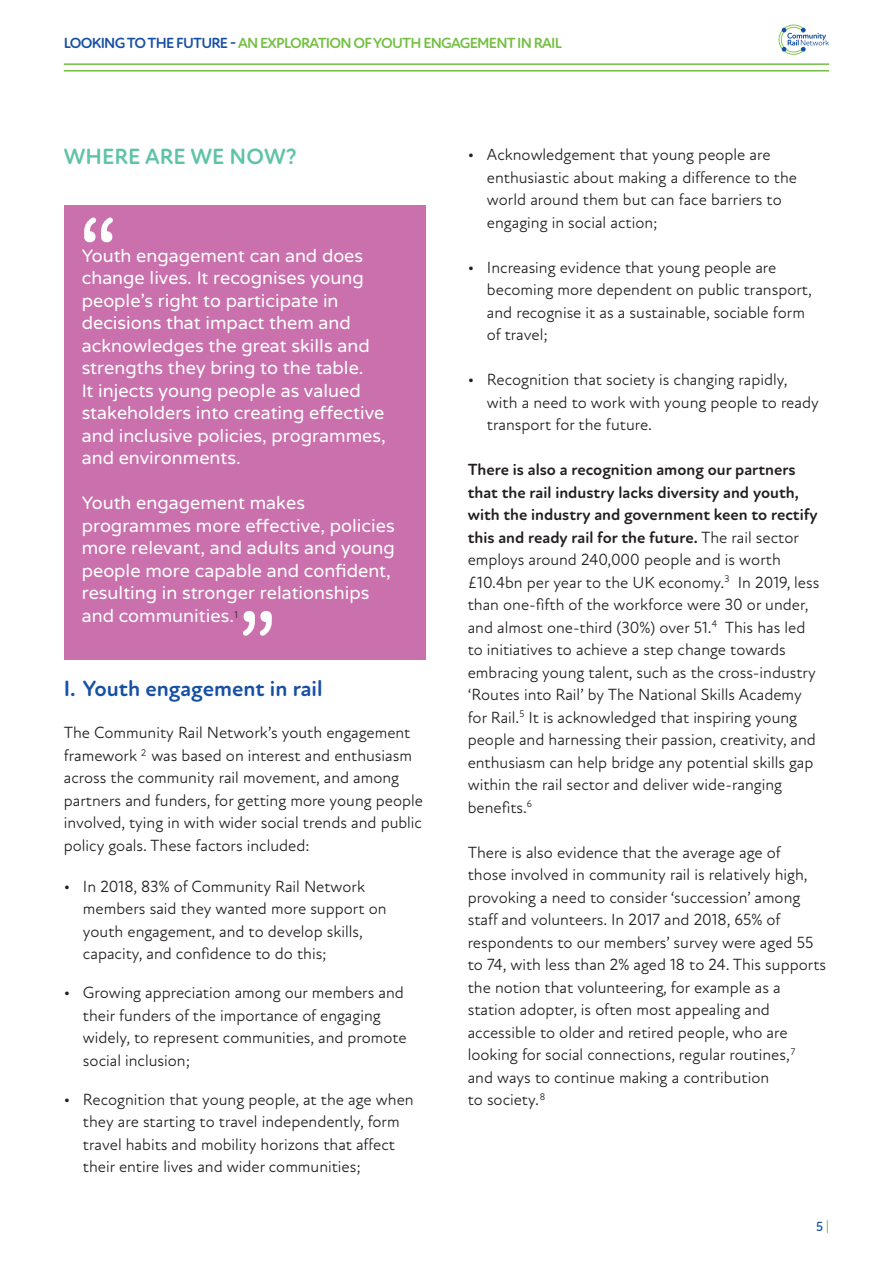
<style>
.page{position:relative;width:893px;height:1263px;background:#fff}
.page>*{position:absolute;margin:0;border:0;box-sizing:border-box;transform-origin:0 0}
.t1{font:93.15px "Varela Round";color:#fff}
.t2{font:700 22.5px "Atten Round New";color:#1650a3}
.t3{font:700 22.5px "Atten Round New";color:#5fc3a8}
.t4{font:18px/22.5px "Varela Round";color:#fff}
.t5{font:16.5px/22.5px "Atten Round New";color:#231f20}
.t6{font:700 15px "Atten Round New";letter-spacing:-.05em;color:#74bf43}
.t7{font:500 13.5px "Atten Round New";color:#1650a3}
.t8{font:9.9px "Atten Round New";color:#231f20}
.s1{color:#1650a3}
.s2{font-weight:700}
.s3{color:#74bf43}
</style>
<div class="page">
<hr style="left:64px;top:63px;width:765px;height:2px;background:#74bf43">
<hr style="left:64px;top:70px;width:765px;height:2px;background:#74bf43">
<svg style="left:779px;top:25px;width:50px;height:30px"></svg>
<div style="left:64px;top:205px;width:361px;height:455px;background:#ca71ad"></div>
<p class="t6" style="left:64px;top:38px;width:500px"><span class="s1">LOOkING TO THE FUTURE -</span> AN EXPLORATION OF YOUTH ENGAGEMENT IN RAIL</p>
<h2 class="t3" style="left:64px;top:148px;width:234px">WHERE ARE WE NOW?</h2>
<p class="t5" style="left:487px;top:145px;width:312px;text-indent:-19px">• Acknowledgement that young people are enthusiastic about making a difference to the world around them but can face barriers to engaging in social action;</p>
<p class="t5" style="left:487px;top:258px;width:327px;text-indent:-19px">• Increasing evidence that young people are becoming more dependent on public transport, and recognise it as a sustainable, sociable form of travel;</p>
<p class="t5" style="left:487px;top:370px;width:333px;text-indent:-19px">• Recognition that society is changing rapidly, with a need to work with young people to ready transport for the future.</p>
<p class="t5" style="left:468px;top:460px;width:353px"><span class="s2">There is also a recognition among our partners that the rail industry lacks diversity and youth, with the industry and government keen to rectify this and ready rail for the future.</span> The rail sector employs around 240,000 people and is worth £10.4bn per year to the UK economy.<sup>3</sup> In 2019, less than one-fifth of the workforce were 30 or under, and almost one-third (30%) over 51.<sup>4</sup> This has led to initiatives to achieve a step change towards embracing young talent, such as the cross-industry ‘Routes into Rail’ by The National Skills Academy for Rail.<sup>5</sup> It is acknowledged that inspiring young people and harnessing their passion, creativity, and enthusiasm can help bridge any potential skills gap within the rail sector and deliver wide-ranging benefits.<sup>6</sup></p>
<p class="t5" style="left:468px;top:843px;width:360px">There is also evidence that the average age of<br>those involved in community rail is relatively high, provoking a need to consider ‘succession’ among staff and volunteers. In 2017 and 2018, 65% of respondents to our members’ survey were aged 55 to 74, with less than 2% aged 18 to 24. This supports the notion that volunteering, for example as a station adopter, is often most appealing and accessible to older and retired people, who are looking for social connections, regular routines,<sup>7<br></sup>and ways to continue making a contribution<br>to society.<sup>8</sup></p>
<h1 class="t1" style="left:78px;top:222px;width:42px">“</h1>
<p class="t4" style="left:82px;top:246px;width:306px">Youth engagement can and does change lives. It recognises young people’s right to participate in decisions that impact them and acknowledges the great skills and strengths they bring to the table.<br>It injects young people as valued stakeholders into creating effective and inclusive policies, programmes, and environments.</p>
<p class="t4" style="left:82px;top:494px;width:315px">Youth engagement makes programmes more effective, policies more relevant, and adults and young people more capable and confident, resulting in stronger relationships and communities.</p>
<h1 class="t1" style="left:278px;top:632px;width:42px;rotate:-180deg">“</h1>
<p class="t8" style="left:235px;top:611px;width:5px">1</p>
<h2 class="t2" style="left:64px;top:680px;width:260px">I. Youth engagement in rail</h2>
<p class="t5" style="left:64px;top:723px;width:361px">The Community Rail Network’s youth engagement framework <sup>2</sup> was based on interest and enthusiasm across the community rail movement, and among partners and funders, for getting more young people involved, tying in with wider social trends and public policy goals. These factors included:</p>
<p class="t5" style="left:83px;top:876px;width:305px;text-indent:-19px">• In 2018, 83% of Community Rail Network members said they wanted more support on youth engagement, and to develop skills, capacity, and confidence to do this;</p>
<p class="t5" style="left:83px;top:983px;width:325px;text-indent:-19px">• Growing appreciation among our members and their funders of the importance of engaging widely, to represent communities, and promote social inclusion;</p>
<p class="t5" style="left:83px;top:1089px;width:332px;text-indent:-19px">• Recognition that young people, at the age when they are starting to travel independently, form travel habits and mobility horizons that affect their entire lives and wider communities;</p>
<p class="t7" style="left:816px;top:1221px;width:15px">5 <span class="s3">|</span></p>
</div>
